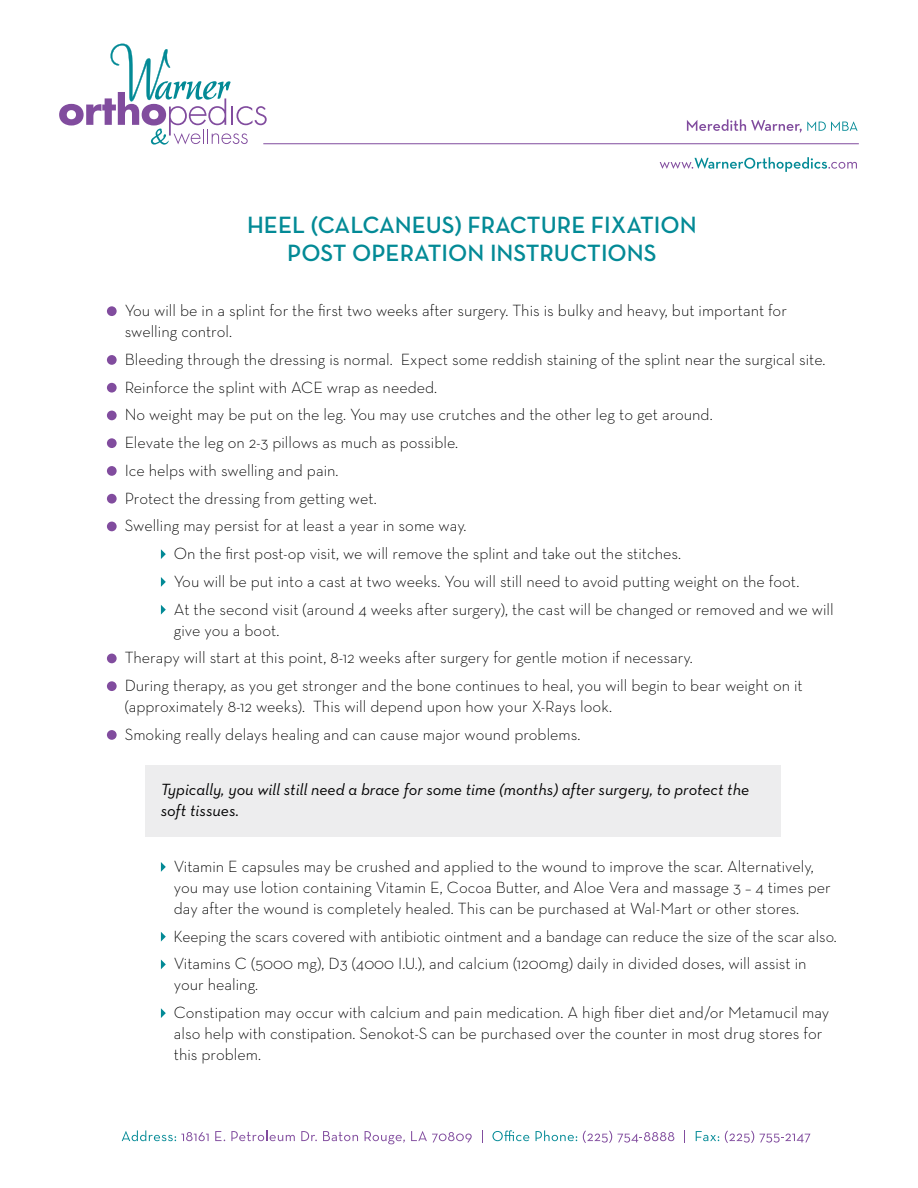
<style>
.page{position:relative;width:918px;height:1188px;background:#fff}
.page>*{position:absolute;margin:0;border:0;box-sizing:border-box;transform-origin:0 0}
.t1{font:600 24px/27.8px "Neutra Text";color:#038a96;text-align:center}
.t2{font:300 16.5px/27.8px "Neutra Text";color:#000}
.t3{font:italic 16.5px/21px "Neutra Text";color:#000}
</style>
<div class="page">
<hr style="left:263px;top:143px;width:596px;height:1px;background:#814c9e">
<svg style="left:687px;top:119px;width:171px;height:14px"></svg>
<svg style="left:660px;top:157px;width:197px;height:15px"></svg>
<svg style="left:122px;top:1130px;width:87px;height:11px"></svg>
<svg style="left:215px;top:1131px;width:10px;height:10px"></svg>
<svg style="left:231px;top:1130px;width:64px;height:11px"></svg>
<svg style="left:301px;top:1131px;width:16px;height:10px"></svg>
<svg style="left:323px;top:1131px;width:35px;height:10px"></svg>
<svg style="left:365px;top:1131px;width:40px;height:13px"></svg>
<svg style="left:411px;top:1131px;width:61px;height:11px"></svg>
<svg style="left:482px;top:1130px;width:1px;height:13px"></svg>
<svg style="left:492px;top:1130px;width:37px;height:11px"></svg>
<svg style="left:536px;top:1130px;width:41px;height:11px"></svg>
<svg style="left:583px;top:1131px;width:29px;height:12px"></svg>
<svg style="left:618px;top:1132px;width:56px;height:11px"></svg>
<svg style="left:684px;top:1130px;width:1px;height:13px"></svg>
<svg style="left:696px;top:1131px;width:23px;height:10px"></svg>
<svg style="left:725px;top:1131px;width:29px;height:12px"></svg>
<svg style="left:760px;top:1134px;width:50px;height:9px"></svg>
<svg style="left:59px;top:44px;width:208px;height:101px"></svg>
<div style="left:145px;top:766px;width:635px;height:71px;background:#ededee"></div>
<div style="left:107px;top:306px;width:10px;height:10px;background:#814c9e;border-radius:50%"></div>
<div style="left:107px;top:355px;width:10px;height:10px;background:#814c9e;border-radius:50%"></div>
<div style="left:107px;top:383px;width:10px;height:10px;background:#814c9e;border-radius:50%"></div>
<div style="left:107px;top:411px;width:10px;height:9px;background:#814c9e;border-radius:50%"></div>
<div style="left:107px;top:438px;width:10px;height:10px;background:#814c9e;border-radius:50%"></div>
<div style="left:107px;top:466px;width:10px;height:10px;background:#814c9e;border-radius:50%"></div>
<div style="left:107px;top:494px;width:10px;height:10px;background:#814c9e;border-radius:50%"></div>
<div style="left:107px;top:522px;width:10px;height:9px;background:#814c9e;border-radius:50%"></div>
<svg style="left:161px;top:549px;width:5px;height:10px"></svg>
<svg style="left:161px;top:577px;width:5px;height:10px"></svg>
<svg style="left:161px;top:605px;width:5px;height:10px"></svg>
<div style="left:107px;top:654px;width:10px;height:9px;background:#814c9e;border-radius:50%"></div>
<div style="left:107px;top:681px;width:10px;height:10px;background:#814c9e;border-radius:50%"></div>
<div style="left:107px;top:730px;width:10px;height:10px;background:#814c9e;border-radius:50%"></div>
<svg style="left:161px;top:862px;width:5px;height:10px"></svg>
<svg style="left:161px;top:932px;width:5px;height:10px"></svg>
<svg style="left:161px;top:960px;width:5px;height:9px"></svg>
<svg style="left:161px;top:1008px;width:5px;height:10px"></svg>
<h1 class="t1" style="left:247px;top:210px;width:451px">HEEL (CALCANEUS) FRACTURE FIXATION<br>POST OPERATION I NSTRUCTIONS</h1>
<p class="t2" style="left:125px;top:300px;width:664px;line-height:21px">You will be in a splint for the first two weeks after surgery. This is bulky and heavy, but important for swelling control.</p>
<p class="t2" style="left:125px;top:345px;width:702px">Bleeding through the dressing is normal. Expect some reddish staining of the splint near the surgical site.</p>
<p class="t2" style="left:125px;top:373px;width:314px">Reinforce the splint with ACE wrap as needed.</p>
<p class="t2" style="left:125px;top:400px;width:590px">No weight may be put on the leg. You may use crutches and the other leg to get around.</p>
<p class="t2" style="left:125px;top:428px;width:335px">Elevate the leg on 2-3 pillows as much as possible.</p>
<p class="t2" style="left:125px;top:456px;width:215px">Ice helps with swelling and pain.</p>
<p class="t2" style="left:125px;top:484px;width:254px">Protect the dressing from getting wet.</p>
<p class="t2" style="left:125px;top:511px;width:343px">Swelling may persist for at least a year in some way.</p>
<p class="t2" style="left:174px;top:539px;width:509px">On the first post-op visit, we will remove the splint and take out the stitches.</p>
<p class="t2" style="left:174px;top:567px;width:627px">You will be put into a cast at two weeks. You will still need to avoid putting weight on the foot.</p>
<p class="t2" style="left:174px;top:595px;width:661px">At the second visit (around 4 weeks after surgery), the cast will be changed or removed and we will</p>
<p class="t2" style="left:125px;top:616px;width:680px;text-indent:49px">give you a boot.<br>Therapy will start at this point, 8-12 weeks after surgery for gentle motion if necessary.<br>During therapy, as you get stronger and the bone continues to heal, you will begin to bear weight on it</p>
<p class="t2" style="left:125px;top:692px;width:489px">(approximately 8-12 weeks). This will depend upon how your X-Rays look.<br>Smoking really delays healing and can cause major wound problems.</p>
<p class="t3" style="left:161px;top:779px;width:590px">Typically, you will still need a brace for some time (months) after surgery, to protect the soft tissues.</p>
<p class="t2" style="left:174px;top:855px;width:659px;line-height:21px">Vitamin E capsules may be crushed and applied to the wound to improve the scar. Alternatively, you may use lotion containing Vitamin E, Cocoa Butter, and Aloe Vera and massage 3 – 4 times per day after the wound is completely healed. This can be purchased at Wal-Mart or other stores.</p>
<p class="t2" style="left:174px;top:922px;width:664px">Keeping the scars covered with antibiotic ointment and a bandage can reduce the size of the scar also.<br>Vitamins C (5000 mg), D3 (4000 I.U.), and calcium (1200mg) daily in divided doses, will assist in</p>
<p class="t2" style="left:174px;top:970px;width:657px">your healing.<br>Constipation may occur with calcium and pain medication. A high fiber diet and/or Metamucil may</p>
<p class="t2" style="left:174px;top:1023px;width:650px;line-height:21px">also help with constipation. Senokot-S can be purchased over the counter in most drug stores for this problem.</p>
</div>
